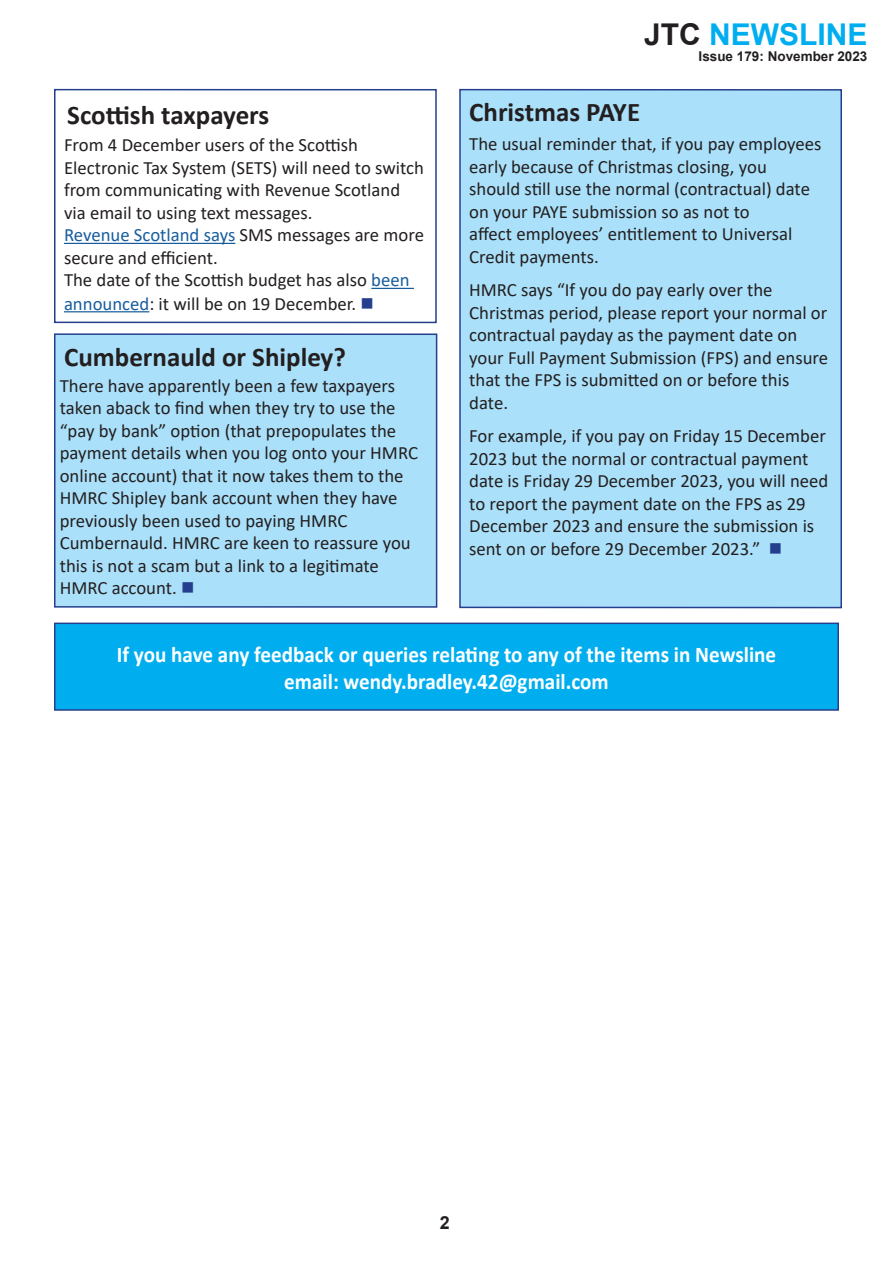
<style>
.page{position:relative;width:893px;height:1263px;background:#fff}
.page>*{position:absolute;margin:0;border:0;box-sizing:border-box;transform-origin:0 0}
.t1{font:700 30px "Arial";color:#00aeef}
.t2{font:700 27px "Calibri";color:#231f20}
.t3{font:700 22.5px "Calibri";color:#fff;scale:.94 1}
.t4{font:18.75px/22.5px "Calibri";color:#231f20}
.t5{font:700 18px "Arial";color:#231f20}
.t6{font:700 13.5px "Arial";color:#231f20}
.s1{color:#175d9e}
.s2{color:#253f8e}
.s3{color:#231f20}
</style>
<div class="page">
<div style="left:55px;top:334px;width:382px;height:273px;background:#aae0f9"></div>
<div style="left:54px;top:333px;width:383px;height:275px;border:2px solid #253f8e"></div>
<div style="left:55px;top:623px;width:783px;height:87px;background:#00aeef"></div>
<div style="left:54px;top:623px;width:785px;height:88px;border:2px solid #253f8e"></div>
<div style="left:460px;top:90px;width:381px;height:518px;background:#aae0f9"></div>
<div style="left:459px;top:89px;width:383px;height:519px;border:2px solid #253f8e"></div>
<hr style="left:64px;top:243px;width:171px;height:1px;background:#175d9e">
<hr style="left:371px;top:288px;width:43px;height:1px;background:#175d9e">
<hr style="left:64px;top:311px;width:85px;height:1px;background:#175d9e">
<div style="left:54px;top:89px;width:383px;height:234px;border:2px solid #253f8e"></div>
<p class="t2" style="left:67px;top:96px;width:203px">Scottish taxpayers</p>
<p class="t4" style="left:64px;top:133px;width:296px">From 4 December users of the Scottish</p>
<p class="t4" style="left:64px;top:156px;width:361px">Electronic Tax System (SETS) will need to switch from communicating with Revenue Scotland via email to using text messages.</p>
<p class="t4" style="left:64px;top:223px;width:361px"><span class="s1">Revenue Scotland says</span> SMS messages are more secure and efficient.</p>
<p class="t4" style="left:64px;top:268px;width:347px;line-height:23.4px">The date of the Scottish budget has also <span class="s1">been announced</span>: it will be on 19 December. <span class="s2">■</span></p>
<p class="t2" style="left:64px;top:338px;width:283px">Cumbernauld or Shipley?</p>
<p class="t4" style="left:60px;top:374px;width:337px">There have apparently been a few taxpayers taken aback to find when they try to use the</p>
<p class="t4" style="left:60px;top:419px;width:360px">“pay by bank” option (that prepopulates the payment details when you log onto your HMRC</p>
<p class="t4" style="left:60px;top:464px;width:345px">online account) that it now takes them to the<br>HMRC Shipley bank account when they have</p>
<p class="t4" style="left:60px;top:509px;width:289px">previously been used to paying HMRC</p>
<p class="t4" style="left:60px;top:531px;width:353px">Cumbernauld. HMRC are keen to reassure you this is not a scam but a link to a legitimate<br>HMRC account. <span class="s2">■</span></p>
<p class="t1" style="left:644px;top:14px;width:225px"><span class="s3">JTC</span> NEWSLINE</p>
<p class="t6" style="left:699px;top:47px;width:170px">Issue 179: November 2023</p>
<p class="t2" style="left:469px;top:93px;width:172px">Christmas PAYE</p>
<p class="t4" style="left:469px;top:132px;width:354px">The usual reminder that, if you pay employees early because of Christmas closing, you</p>
<p class="t4" style="left:469px;top:177px;width:342px">should still use the normal (contractual) date on your PAYE submission so as not to</p>
<p class="t4" style="left:469px;top:222px;width:325px">affect employees’ entitlement to Universal<br>Credit payments.</p>
<p class="t4" style="left:469px;top:278px;width:305px">HMRC says “If you do pay early over the</p>
<p class="t4" style="left:469px;top:301px;width:360px">Christmas period, please report your normal or</p>
<p class="t4" style="left:469px;top:323px;width:360px">contractual payday as the payment date on your Full Payment Submission (FPS) and ensure</p>
<p class="t4" style="left:469px;top:368px;width:322px">that the FPS is submitted on or before this date.</p>
<p class="t4" style="left:469px;top:424px;width:358px">For example, if you pay on Friday 15 December<br>2023 but the normal or contractual payment</p>
<p class="t4" style="left:469px;top:469px;width:361px">date is Friday 29 December 2023, you will need to report the payment date on the FPS as 29</p>
<p class="t4" style="left:469px;top:514px;width:346px;line-height:23.4px">December 2023 and ensure the submission is sent on or before 29 December 2023.” <span class="s2">■</span></p>
<p class="t3" style="left:117px;top:638px;width:703px">If you have any feedback or queries relating to any of the items in Newsline</p>
<p class="t3" style="left:284px;top:665px;width:347px">email: wendy.bradley.42@gmail.com</p>
<p class="t5" style="left:440px;top:1210px;width:12px">2</p>
</div>
